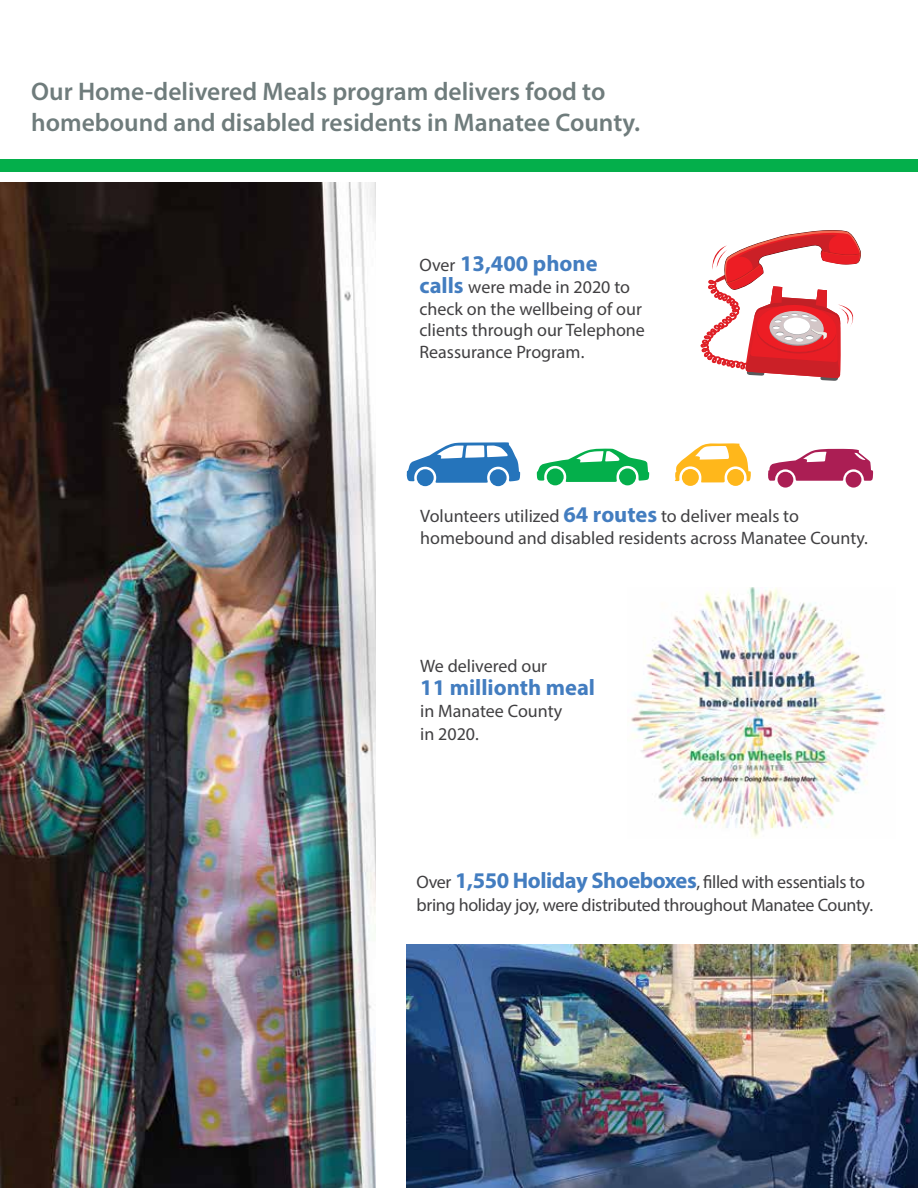
<style>
.page{position:relative;width:918px;height:1188px;background:#fff}
.page>*{position:absolute;margin:0;border:0;box-sizing:border-box;transform-origin:0 0}
.t1{font:600 25.5px/30.6px "Myriad Pro";color:#6f7c7c}
.t2{font:700 22.5px "Myriad Pro";color:#437dc0}
.t3{font:18px/21.6px "Myriad Pro";color:#414042}
.t4{font:18px/22.5px "Myriad Pro";letter-spacing:-.02em;color:#414042}
.s1{font-weight:400;font-size:18px;color:#414042}
.s2{font-weight:700;font-size:22.5px;color:#437dc0}
</style>
<div class="page">
<div style="left:0;top:159px;width:918px;height:13px;background:#04af4b"></div>
<img style="left:0;top:183px;width:376px;height:1005px">
<svg style="left:700px;top:230px;width:161px;height:151px"></svg>
<img style="left:631px;top:588px;width:255px;height:249px">
<img style="left:407px;top:944px;width:511px;height:244px">
<svg style="left:407px;top:442px;width:113px;height:44px"></svg>
<svg style="left:537px;top:448px;width:112px;height:37px"></svg>
<svg style="left:674px;top:443px;width:77px;height:43px"></svg>
<svg style="left:768px;top:449px;width:105px;height:39px"></svg>
<h1 class="t1" style="left:31px;top:76px;width:611px">Our Home-delivered Meals program delivers food to homebound and disabled residents in Manatee County.</h1>
<p class="t2" style="left:419px;top:249px;width:180px"><span class="s1">Over</span> 13,400 phone</p>
<p class="t3" style="left:419px;top:276px;width:227px"><span class="s2">calls</span> were made in 2020 to check on the wellbeing of our clients through our Telephone<br>Reassurance Program.</p>
<p class="t3" style="left:420px;top:504px;width:449px;line-height:22.5px">Volunteers utilized <span class="s2">64 routes</span> to deliver meals to homebound and disabled residents across Manatee County.</p>
<p class="t3" style="left:420px;top:655px;width:128px">We delivered our</p>
<p class="t2" style="left:420px;top:673px;width:176px">11 millionth meal</p>
<p class="t3" style="left:420px;top:700px;width:144px;line-height:22.5px">in Manatee County in 2020.</p>
<p class="t4" style="left:417px;top:871px;width:458px">Over <span class="s2">1,550 Holiday Shoeboxes</span>, filled with essentials to bring holiday joy, were distributed throughout Manatee County.</p>
</div>
